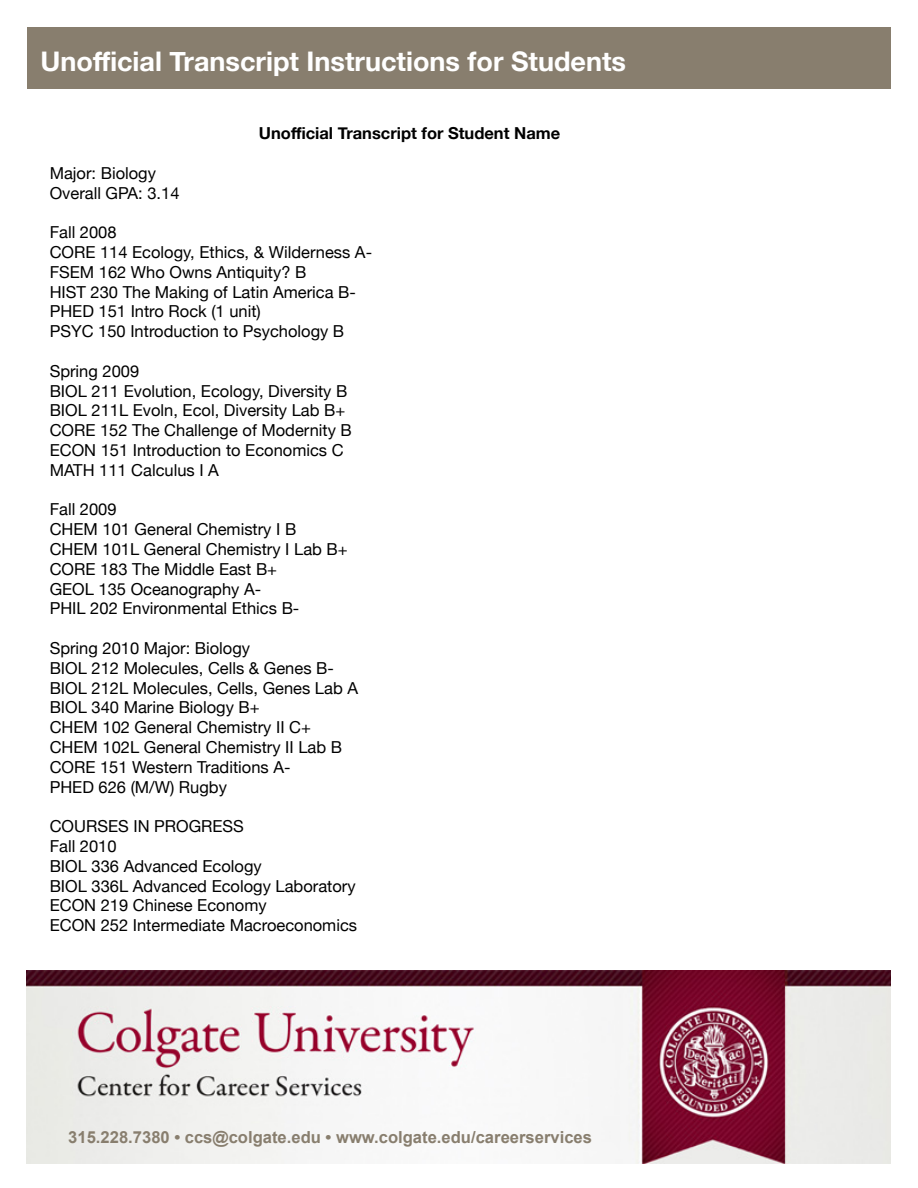
<style>
.page{position:relative;width:918px;height:1188px;background:#fff}
.page>*{position:absolute;margin:0;border:0;box-sizing:border-box;transform-origin:0 0}
.t1{font:700 27px "Helvetica Neue";color:#fff}
.t2{font:700 16.65px "Arial";color:#887e6e}
.t3{font:16.5px/19.8px "Helvetica Neue";color:#000}
.t4{font:700 16.5px "Helvetica Neue";color:#000}
</style>
<div class="page">
<img style="left:26px;top:970px;width:865px;height:193px">
<div style="left:27px;top:27px;width:864px;height:62px;background:#887e6e"></div>
<h1 class="t1" style="left:40px;top:40px;width:587px">Unofficial Transcript Instructions for Students</h1>
<p class="t4" style="left:259px;top:120px;width:303px">Unofficial Transcript for Student Name</p>
<p class="t3" style="left:50px;top:164px;width:131px">Major: Biology<br>Overall GPA: 3.14</p>
<p class="t3" style="left:50px;top:223px;width:324px">Fall 2008<br>CORE 114 Ecology, Ethics, &amp; Wilderness A-<br>FSEM 162 Who Owns Antiquity? B<br>HIST 230 The Making of Latin America B-<br>PHED 151 Intro Rock (1 unit)<br>PSYC 150 Introduction to Psychology B</p>
<p class="t3" style="left:50px;top:362px;width:304px">Spring 2009<br>BIOL 211 Evolution, Ecology, Diversity B<br>BIOL 211L Evoln, Ecol, Diversity Lab B+<br>CORE 152 The Challenge of Modernity B<br>ECON 151 Introduction to Economics C<br>MATH 111 Calculus I A</p>
<p class="t3" style="left:50px;top:501px;width:300px">Fall 2009<br>CHEM 101 General Chemistry I B<br>CHEM 101L General Chemistry I Lab B+<br>CORE 183 The Middle East B+<br>GEOL 135 Oceanography A-<br>PHIL 202 Environmental Ethics B-</p>
<p class="t3" style="left:50px;top:639px;width:310px">Spring 2010 Major: Biology<br>BIOL 212 Molecules, Cells &amp; Genes B-<br>BIOL 212L Molecules, Cells, Genes Lab A<br>BIOL 340 Marine Biology B+<br>CHEM 102 General Chemistry II C+<br>CHEM 102L General Chemistry II Lab B<br>CORE 151 Western Traditions A-<br>PHED 626 (M/W) Rugby</p>
<p class="t3" style="left:50px;top:817px;width:309px">COURSES IN PROGRESS<br>Fall 2010<br>BIOL 336 Advanced Ecology<br>BIOL 336L Advanced Ecology Laboratory<br>ECON 219 Chinese Economy<br>ECON 252 Intermediate Macroeconomics</p>
<p class="t2" style="left:68px;top:1126px;width:525px">315.228.7380 • ccs@colgate.edu • www.colgate.edu/careerservices</p>
</div>
